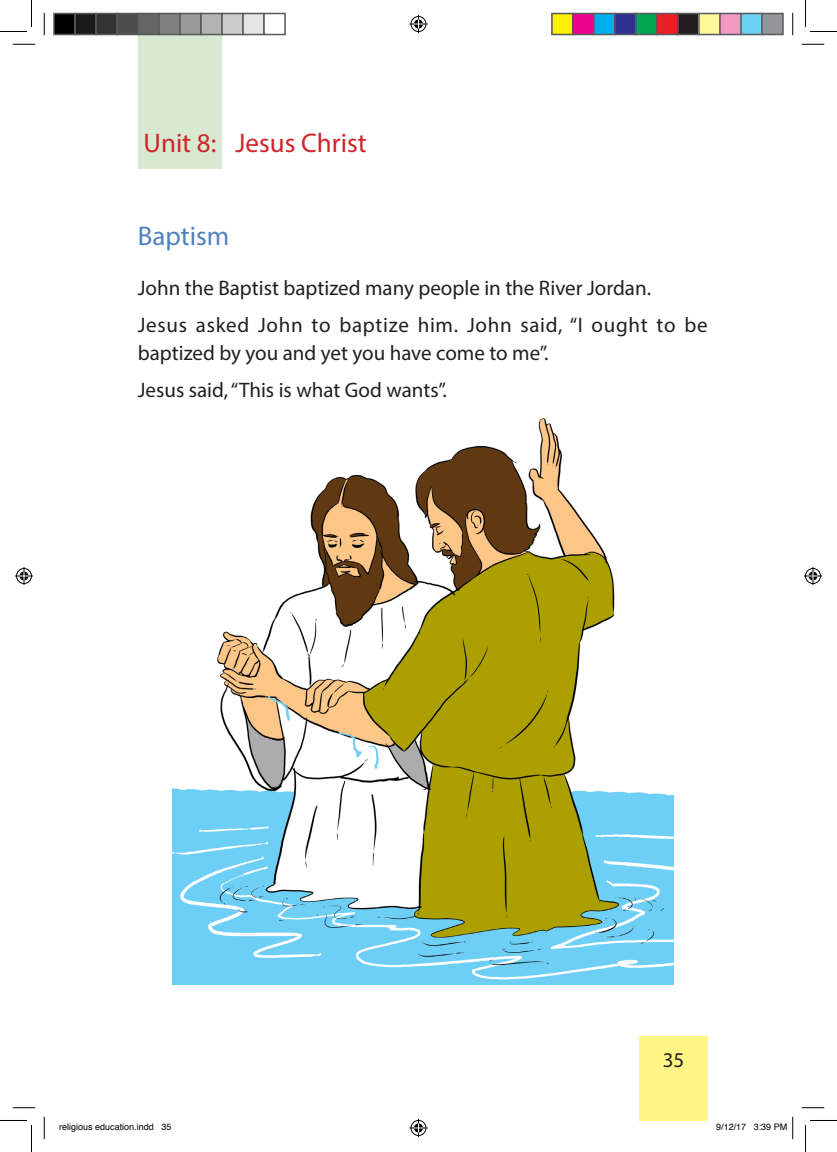
<style>
.page{position:relative;width:837px;height:1152px;background:#fff}
.page>*{position:absolute;margin:0;border:0;box-sizing:border-box;transform-origin:0 0}
.heading{font:27px "Myriad Pro";color:#d1232a}
.subheading_1{font:27px "Myriad Pro";color:#4f81bd}
.text{font:21px/28.5px "Myriad Pro";letter-spacing:.03em;color:#231f20}
.text-2{font:21px "Myriad Pro";color:#231f20}
.t1{font:9px "Helvetica";color:#000}
</style>
<div class="page">
<div style="left:640px;top:1036px;width:68px;height:84px;background:#fff685"></div>
<div style="left:138px;top:32px;width:84px;height:137px;background:#d8e9d2"></div>
<img style="left:172px;top:418px;width:501px;height:566px">
<svg style="left:13px;top:44px;width:22px;height:1px"></svg>
<svg style="left:802px;top:44px;width:22px;height:1px"></svg>
<svg style="left:13px;top:1107px;width:22px;height:1px"></svg>
<svg style="left:802px;top:1107px;width:22px;height:1px"></svg>
<svg style="left:44px;top:13px;width:1px;height:22px"></svg>
<svg style="left:44px;top:1116px;width:1px;height:23px"></svg>
<svg style="left:792px;top:13px;width:1px;height:22px"></svg>
<svg style="left:0;top:0;width:32px;height:32px"></svg>
<svg style="left:0;top:1120px;width:32px;height:32px"></svg>
<svg style="left:805px;top:0;width:32px;height:32px"></svg>
<svg style="left:805px;top:1120px;width:32px;height:32px"></svg>
<svg style="left:409px;top:15px;width:18px;height:18px"></svg>
<svg style="left:409px;top:1119px;width:18px;height:17px"></svg>
<svg style="left:15px;top:567px;width:18px;height:18px"></svg>
<svg style="left:804px;top:567px;width:18px;height:18px"></svg>
<div style="left:54px;top:14px;width:21px;height:21px;background:#000"></div>
<div style="left:53px;top:13px;width:23px;height:22px;border:2px solid #595959"></div>
<div style="left:75px;top:14px;width:21px;height:21px;background:#1a1a1a"></div>
<div style="left:74px;top:13px;width:23px;height:22px;border:2px solid #595959"></div>
<div style="left:96px;top:14px;width:21px;height:21px;background:#333"></div>
<div style="left:95px;top:13px;width:23px;height:22px;border:2px solid #595959"></div>
<div style="left:117px;top:14px;width:21px;height:21px;background:#4d4d4d"></div>
<div style="left:116px;top:13px;width:23px;height:22px;border:2px solid #595959"></div>
<div style="left:138px;top:14px;width:21px;height:21px;background:#666"></div>
<div style="left:137px;top:13px;width:23px;height:22px;border:2px solid #595959"></div>
<div style="left:159px;top:14px;width:21px;height:21px;background:#808080"></div>
<div style="left:158px;top:13px;width:23px;height:22px;border:2px solid #595959"></div>
<div style="left:180px;top:14px;width:21px;height:21px;background:#999"></div>
<div style="left:179px;top:13px;width:23px;height:22px;border:2px solid #595959"></div>
<div style="left:201px;top:14px;width:21px;height:21px;background:#b3b3b3"></div>
<div style="left:200px;top:13px;width:23px;height:22px;border:2px solid #595959"></div>
<div style="left:222px;top:14px;width:21px;height:21px;background:#ccc"></div>
<div style="left:221px;top:13px;width:23px;height:22px;border:2px solid #595959"></div>
<div style="left:243px;top:14px;width:21px;height:21px;background:#e6e6e6"></div>
<div style="left:242px;top:13px;width:23px;height:22px;border:2px solid #595959"></div>
<div style="left:263px;top:13px;width:23px;height:22px;border:2px solid #595959"></div>
<div style="left:552px;top:14px;width:21px;height:21px;background:#fff101"></div>
<div style="left:551px;top:13px;width:23px;height:22px;border:2px solid #595959"></div>
<div style="left:573px;top:14px;width:21px;height:21px;background:#ed028c"></div>
<div style="left:572px;top:13px;width:23px;height:22px;border:2px solid #595959"></div>
<div style="left:594px;top:14px;width:21px;height:21px;background:#00aeef"></div>
<div style="left:593px;top:13px;width:23px;height:22px;border:2px solid #595959"></div>
<div style="left:615px;top:14px;width:21px;height:21px;background:#2e3092"></div>
<div style="left:614px;top:13px;width:23px;height:22px;border:2px solid #595959"></div>
<div style="left:636px;top:14px;width:21px;height:21px;background:#00a54f"></div>
<div style="left:635px;top:13px;width:23px;height:22px;border:2px solid #595959"></div>
<div style="left:657px;top:14px;width:21px;height:21px;background:#ee1d23"></div>
<div style="left:656px;top:13px;width:23px;height:22px;border:2px solid #595959"></div>
<div style="left:678px;top:14px;width:21px;height:21px;background:#231f20"></div>
<div style="left:677px;top:13px;width:23px;height:22px;border:2px solid #595959"></div>
<div style="left:699px;top:14px;width:21px;height:21px;background:#fff79a"></div>
<div style="left:698px;top:13px;width:23px;height:22px;border:2px solid #595959"></div>
<div style="left:720px;top:14px;width:21px;height:21px;background:#f499c2"></div>
<div style="left:719px;top:13px;width:23px;height:22px;border:2px solid #595959"></div>
<div style="left:741px;top:14px;width:21px;height:21px;background:#6bcff6"></div>
<div style="left:740px;top:13px;width:23px;height:22px;border:2px solid #595959"></div>
<div style="left:762px;top:14px;width:21px;height:21px;background:#939598"></div>
<div style="left:761px;top:13px;width:23px;height:22px;border:2px solid #595959"></div>
<svg style="left:792px;top:1116px;width:1px;height:23px"></svg>
<p class="heading" style="left:144px;top:127px;width:225px">Unit 8: Jesus Christ</p>
<p class="subheading_1" style="left:138px;top:219px;width:93px">Baptism</p>
<p class="text-2" style="left:138px;top:274px;width:515px">John the Baptist baptized many people in the River Jordan.</p>
<p class="text" style="left:138px;top:310px;width:571px">Jesus asked John to baptize him. John said, “I ought to be baptized by you and yet you have come to me”.</p>
<p class="text-2" style="left:138px;top:377px;width:311px">Jesus said, “This is what God wants”.</p>
<p class="text-2" style="left:663px;top:1046px;width:23px">35</p>
<p class="t1" style="left:59px;top:1120px;width:114px">religious education.indd 35</p>
<p class="t1" style="left:716px;top:1120px;width:73px">9/12/17 3:39 PM</p>
</div>
